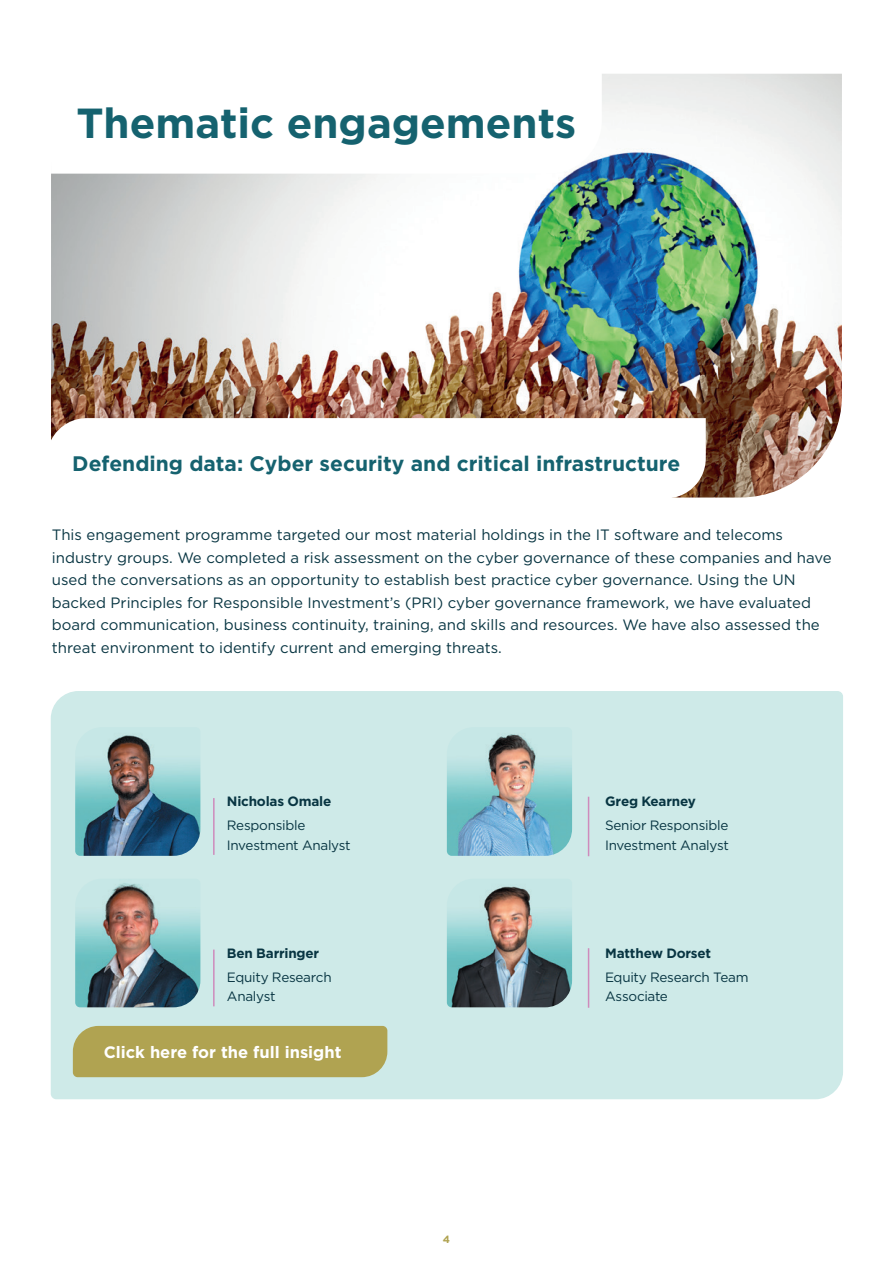
<style>
.page{position:relative;width:893px;height:1263px;background:#fff}
.page>*{position:absolute;margin:0;border:0;box-sizing:border-box;transform-origin:0 0}
.t1{font:700 42px "Gotham";color:#15626f}
.t2{font:700 21px "Gotham";color:#15626f}
.t3{font:700 16.5px "Gotham";color:#fff}
.t4{font:15px/22.5px "Gotham";color:#083542}
.t5{font:13.5px/19.5px "Gotham";letter-spacing:-.02em;color:#083542}
.t6{font:700 13.5px "Gotham";letter-spacing:-.015em;color:#083542}
.t7{font:700 10.5px "Gotham";color:#b0a351}
</style>
<div class="page">
<img style="left:51px;top:74px;width:791px;height:423px">
<svg style="left:51px;top:74px;width:551px;height:100px"></svg>
<div style="left:50px;top:691px;width:793px;height:409px;background:#ceeae8"></div>
<img style="left:75px;top:879px;width:125px;height:128px">
<img style="left:75px;top:727px;width:125px;height:129px">
<img style="left:447px;top:879px;width:125px;height:128px">
<img style="left:447px;top:727px;width:125px;height:129px">
<hr style="left:213px;top:949px;width:2px;height:57px;background:#cf8bbc">
<hr style="left:213px;top:798px;width:2px;height:57px;background:#cf8bbc">
<hr style="left:588px;top:948px;width:1px;height:60px;background:#cf8bbc">
<hr style="left:588px;top:797px;width:1px;height:59px;background:#cf8bbc">
<svg style="left:51px;top:418px;width:655px;height:80px"></svg>
<div style="left:73px;top:1026px;width:314px;height:51px;background:#b0a351"></div>
<h1 class="t1" style="left:77px;top:95px;width:501px">Thematic engagements</h1>
<h2 class="t2" style="left:72px;top:450px;width:609px">Defending data: Cyber security and critical infrastructure</h2>
<p class="t4" style="left:52px;top:523px;width:781px">This engagement programme targeted our most material holdings in the IT software and telecoms industry groups. We completed a risk assessment on the cyber governance of these companies and have used the conversations as an opportunity to establish best practice cyber governance. Using the UN backed Principles for Responsible Investment’s (PRI) cyber governance framework, we have evaluated board communication, business continuity, training, and skills and resources. We have also assessed the threat environment to identify current and emerging threats.</p>
<p class="t6" style="left:227px;top:793px;width:106px">Nicholas Omale</p>
<p class="t5" style="left:227px;top:815px;width:125px">Responsible<br>Investment Analyst</p>
<p class="t6" style="left:227px;top:944px;width:94px">Ben Barringer</p>
<p class="t5" style="left:227px;top:967px;width:106px">Equity Research<br>Analyst</p>
<p class="t3" style="left:104px;top:1042px;width:239px">Click here for the full insight</p>
<p class="t7" style="left:443px;top:1232px;width:9px">4</p>
<p class="t6" style="left:605px;top:793px;width:92px">Greg Kearney</p>
<p class="t5" style="left:605px;top:815px;width:125px">Senior Responsible<br>Investment Analyst</p>
<p class="t6" style="left:605px;top:944px;width:108px">Matthew Dorset</p>
<p class="t5" style="left:605px;top:967px;width:145px">Equity Research Team<br>Associate</p>
</div>
